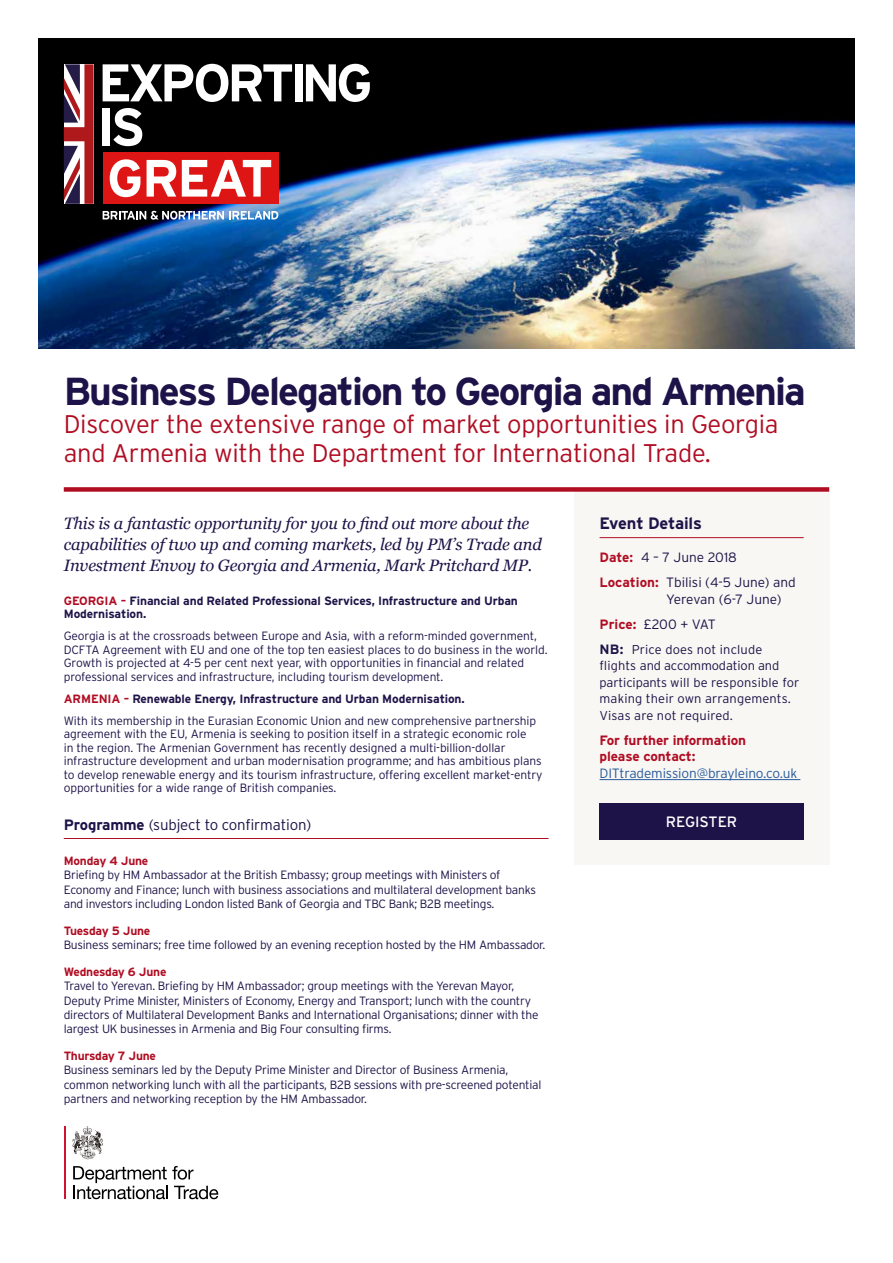
<style>
.page{position:relative;width:893px;height:1263px;background:#fff}
.page>*{position:absolute;margin:0;border:0;box-sizing:border-box;transform-origin:0 0}
.t1{font:700 39px "Interstate";letter-spacing:-.05em;color:#1e1348}
.t2{font:300 25.5px/28.5px "Interstate";letter-spacing:-.01em;color:#b00d23}
.t3{font:italic 16.5px/21px "Georgia";letter-spacing:-.01em;color:#1e1348}
.t4{font:700 16.5px "Interstate";letter-spacing:-.015em;color:#1e1348}
.t5{font:300 15px "Interstate";letter-spacing:-.01em;color:#1e1348}
.t6{font:15px "Interstate";color:#fff}
.t7{font:300 13.5px/25px "Interstate";color:#1e1348}
.t8{font:700 13.5px/16.5px "Interstate";letter-spacing:-.01em;color:#b00d23}
.t9{font:300 13.5px "Interstate";letter-spacing:-.01em;color:#275b9b}
.t10{font:300 13.5px/25px "Interstate";letter-spacing:-.02em;color:#1e1348}
.t11{font:300 12.75px/16.5px "Interstate";letter-spacing:.01em;color:#1e1348}
.t12{font:300 12px/13.5px "Interstate";letter-spacing:-.02em;color:#1e1348}
.t13{font:700 12px/13.5px "Interstate";letter-spacing:-.01em;color:#1e1348}
.t14{font:700 12px "Interstate";letter-spacing:-.02em;color:#b00d23}
.s1{color:#b00d23}
.s2{font-weight:700;color:#b00d23}
.s3{font-weight:700}
.s4{font-weight:700;font-size:13.5px}
</style>
<div class="page">
<img style="left:38px;top:38px;width:817px;height:311px">
<hr style="left:64px;top:1126px;width:1px;height:73px;background:#d0122e">
<svg style="left:73px;top:1166px;width:145px;height:33px"></svg>
<svg style="left:72px;top:1126px;width:31px;height:34px"></svg>
<svg style="left:103px;top:64px;width:189px;height:38px"></svg>
<div style="left:295px;top:64px;width:7px;height:37px;background:#fff"></div>
<svg style="left:306px;top:64px;width:64px;height:38px"></svg>
<div style="left:103px;top:109px;width:7px;height:37px;background:#fff"></div>
<svg style="left:113px;top:108px;width:29px;height:38px"></svg>
<div style="left:103px;top:153px;width:175px;height:51px;background:#dd1615"></div>
<svg style="left:110px;top:159px;width:30px;height:38px"></svg>
<svg style="left:147px;top:160px;width:29px;height:37px"></svg>
<svg style="left:182px;top:160px;width:89px;height:37px"></svg>
<svg style="left:103px;top:211px;width:175px;height:9px"></svg>
<svg style="left:64px;top:64px;width:30px;height:140px"></svg>
<div style="left:574px;top:492px;width:255px;height:373px;background:#f9f7f4"></div>
<div style="left:64px;top:487px;width:765px;height:5px;background:#b00d23"></div>
<hr style="left:600px;top:537px;width:204px;height:1px;background:#b00d23">
<hr style="left:600px;top:779px;width:200px;height:1px;background:#275b9b">
<div style="left:600px;top:803px;width:204px;height:37px;background:#1e1348"></div>
<hr style="left:64px;top:838px;width:485px;height:1px;background:#b00d23">
<h1 class="t1" style="left:64px;top:367px;width:743px">Business Delegation to Georgia and Armenia</h1>
<h2 class="t2" style="left:64px;top:410px;width:716px">Discover the extensive range of market opportunities in Georgia and Armenia with the Department for International Trade.</h2>
<h3 class="t3" style="left:64px;top:512px;width:480px">This is a fantastic opportunity for you to find out more about the capabilities of two up and coming markets, led by PM’s Trade and<br>Investment Envoy to Georgia and Armenia, Mark Pritchard MP.</h3>
<p class="t13" style="left:64px;top:593px;width:456px"><span class="s1">GEORGIA –</span> Financial and Related Professional Services, Infrastructure and Urban<br>Modernisation.</p>
<p class="t12" style="left:64px;top:629px;width:485px">Georgia is at the crossroads between Europe and Asia, with a reform-minded government, DCFTA Agreement with EU and one of the top ten easiest places to do business in the world.<br>Growth is projected at 4-5 per cent next year, with opportunities in financial and related professional services and infrastructure, including tourism development.</p>
<p class="t12" style="left:64px;top:687px;width:474px;line-height:22px"><span class="s2">ARMENIA –</span> <span class="s3">Renewable Energy, Infrastructure and Urban Modernisation.<br></span>With its membership in the Eurasian Economic Union and new comprehensive partnership</p>
<p class="t12" style="left:64px;top:727px;width:480px">agreement with the EU, Armenia is seeking to position itself in a strategic economic role<br>in the region. The Armenian Government has recently designed a multi-billion-dollar infrastructure development and urban modernisation programme; and has ambitious plans to develop renewable energy and its tourism infrastructure, offering excellent market-entry opportunities for a wide range of British companies.</p>
<h3 class="t4" style="left:600px;top:513px;width:104px">Event Details</h3>
<p class="t7" style="left:600px;top:545px;width:198px"><span class="s2">Date:</span> 4 – 7 June 2018<br><span class="s2">Location:</span> Tbilisi (4-5 June) and</p>
<p class="t10" style="left:600px;top:586px;width:183px;text-indent:67px">Yerevan (6-7 June)<br><span class="s2">Price:</span> £200 + VAT</p>
<p class="t11" style="left:600px;top:641px;width:201px"><span class="s4">NB:</span> Price does not include flights and accommodation and participants will be responsible for making their own arrangements.<br>Visas are not required.</p>
<p class="t8" style="left:600px;top:732px;width:148px">For further information please contact:</p>
<p class="t9" style="left:600px;top:765px;width:199px">DITtrademission@brayleino.co.uk</p>
<p class="t5" style="left:64px;top:815px;width:249px"><span class="s3">Programme</span> (subject to confirmation)</p>
<p class="t6" style="left:666px;top:812px;width:73px">REGISTER</p>
<p class="t14" style="left:64px;top:854px;width:86px">Monday 4 June</p>
<p class="t12" style="left:64px;top:868px;width:474px;line-height:14.2px">Briefing by HM Ambassador at the British Embassy; group meetings with Ministers of<br>Economy and Finance; lunch with business associations and multilateral development banks and investors including London listed Bank of Georgia and TBC Bank; B2B meetings.</p>
<p class="t14" style="left:64px;top:923px;width:88px">Tuesday 5 June</p>
<p class="t12" style="left:64px;top:938px;width:483px">Business seminars; free time followed by an evening reception hosted by the HM Ambassador.</p>
<p class="t14" style="left:64px;top:964px;width:104px">Wednesday 6 June</p>
<p class="t12" style="left:64px;top:979px;width:476px;line-height:14.2px">Travel to Yerevan. Briefing by HM Ambassador; group meetings with the Yerevan Mayor, Deputy Prime Minister, Ministers of Economy, Energy and Transport; lunch with the country directors of Multilateral Development Banks and International Organisations; dinner with the largest UK businesses in Armenia and Big Four consulting firms.</p>
<p class="t14" style="left:64px;top:1048px;width:94px">Thursday 7 June</p>
<p class="t12" style="left:64px;top:1063px;width:479px;line-height:14.2px">Business seminars led by the Deputy Prime Minister and Director of Business Armenia, common networking lunch with all the participants, B2B sessions with pre-screened potential partners and networking reception by the HM Ambassador.</p>
</div>
